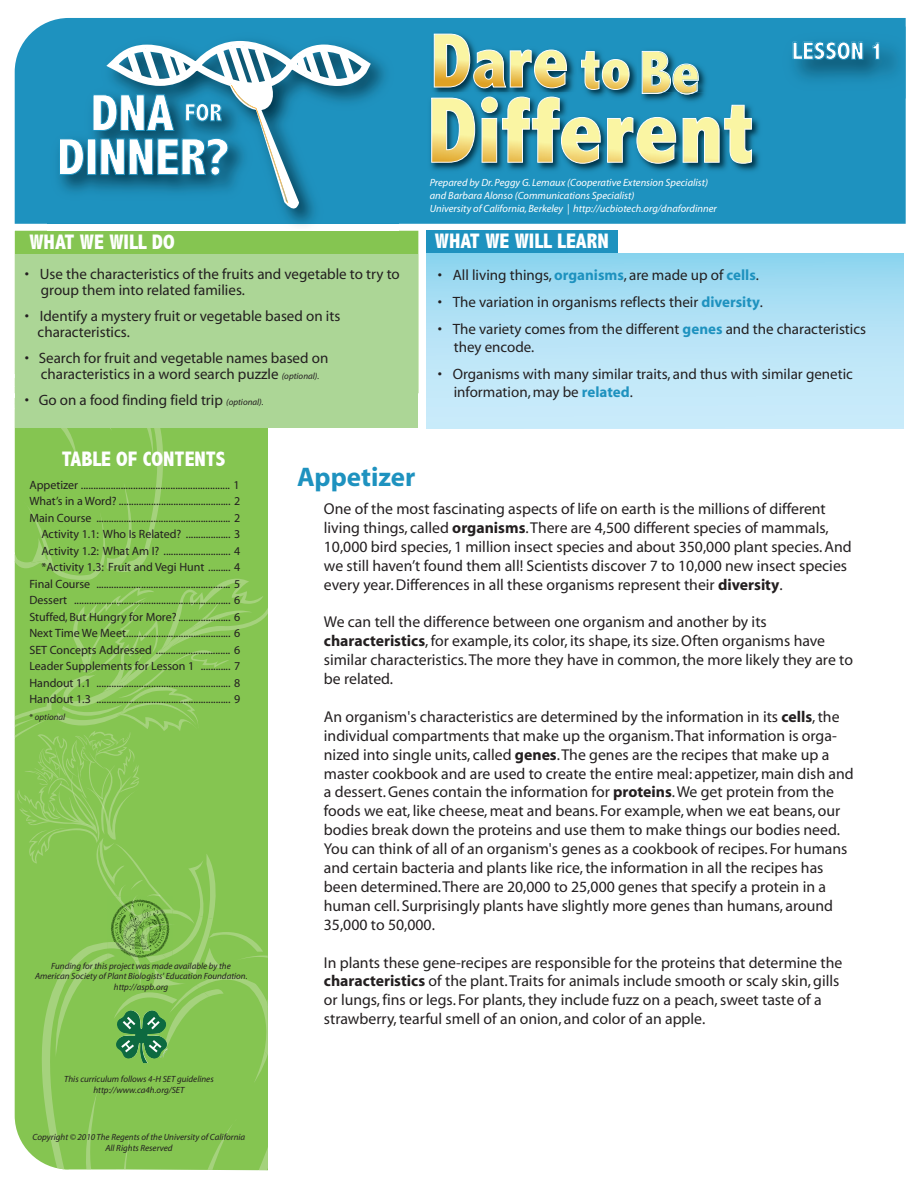
<style>
.page{position:relative;width:918px;height:1188px;background:#fff}
.page>*{position:absolute;margin:0;border:0;box-sizing:border-box;transform-origin:0 0}
.t1{font:800 condensed 52.35px/44.1px "Abadi";color:#fff;text-align:center}
.t2{font:700 27px "Myriad";color:#1e92bf}
.t3{font:800 condensed 24.9px "Abadi";color:#fff}
.t4{font:800 condensed 21px "Abadi";color:#fff}
.t5{font:15.75px/18.9px "Myriad";color:#231f20}
.t6{font:15px/16.5px "Myriad";color:#231f20}
.t7{font:12px/16.5px "Myriad";color:#231f20;text-align:right}
.t8{font:italic 10.5px/12.6px "Myriad";color:#fff}
.t9{font:italic 9px/10.8px "Myriad";color:#231f20;text-align:center}
.s1{font-style:italic;font-size:9px}
.s2{font-weight:700;color:#1e92bf}
.s3{font-style:normal}
.s4{font-weight:700}
</style>
<div class="page">
<div style="left:14px;top:230px;width:405px;height:164px;background:#85c551"></div>
<div style="left:15px;top:18px;width:891px;height:206px;background:#1e92bf"></div>
<img style="left:47px;top:31px;width:351px;height:205px">
<img style="left:47px;top:230px;width:351px;height:1px">
<svg style="left:59px;top:138px;width:25px;height:37px"></svg>
<div style="left:87px;top:139px;width:9px;height:36px;border:1px solid #1e92bf"></div>
<svg style="left:92px;top:41px;width:279px;height:175px;background:#3c91b2"></svg>
<img style="left:430px;top:30px;width:148px;height:63px">
<img style="left:427px;top:93px;width:336px;height:82px">
<svg style="left:431px;top:34px;width:321px;height:130px;background:#79aea5"></svg>
<div style="left:427px;top:230px;width:191px;height:24px;background:#1e92bf"></div>
<div style="left:427px;top:254px;width:477px;height:174px;background:linear-gradient(to bottom,#96d7f0,#d2eefc)"></div>
<div style="left:16px;top:254px;width:402px;height:174px;background:#acd696"></div>
<img style="left:780px;top:26px;width:126px;height:73px">
<svg style="left:793px;top:41px;width:71px;height:19px"></svg>
<svg style="left:872px;top:43px;width:8px;height:17px"></svg>
<svg style="left:14px;top:313px;width:254px;height:858px;background:#8dc75f"></svg>
<h1 class="t1" style="left:57px;top:91px;width:174px">DNA <sup>FOR<br></sup>DINNER?</h1>
<h3 class="t4" style="left:29px;top:230px;width:147px">WHAT WE WILL DO</h3>
<p class="t6" style="left:41px;top:266px;width:361px;text-indent:-16px">• Use the characteristics of the fruits and vegetable to try to group them into related families.</p>
<p class="t6" style="left:38px;top:308px;width:304px;text-indent:-13px">• Identify a mystery fruit or vegetable based on its characteristics.</p>
<p class="t6" style="left:25px;top:350px;width:305px;text-align:center">• Search for fruit and vegetable names based on characteristics in a word search puzzle <span class="s1">(optional).</span></p>
<p class="t6" style="left:25px;top:392px;width:240px">• Go on a food finding field trip <span class="s1">(optional).</span></p>
<p class="t8" style="left:430px;top:177px;width:289px">Prepared by Dr. Peggy G. Lemaux (Cooperative Extension Specialist) and Barbara Alonso (Communications Specialist)<br>University of California, Berkeley | http://ucbiotech.org/dnafordinner</p>
<h3 class="t4" style="left:435px;top:229px;width:175px">WHAT WE WILL LEARN</h3>
<h3 class="t3" style="left:792px;top:37px;width:93px">LESSON 1</h3>
<p class="t6" style="left:438px;top:267px;width:323px">• All living things, <span class="s2">organisms</span>, are made up of <span class="s2">cells</span>.</p>
<p class="t6" style="left:438px;top:294px;width:327px">• The variation in organisms reflects their <span class="s2">diversity</span>.</p>
<p class="t6" style="left:454px;top:320px;width:414px;line-height:18px;text-indent:-16px">• The variety comes from the different <span class="s2">genes</span> and the characteristics they encode.</p>
<p class="t6" style="left:454px;top:365px;width:401px;line-height:18px;text-indent:-16px">• Organisms with many similar traits, and thus with similar genetic information, may be <span class="s2">related</span>.</p>
<h3 class="t4" style="left:62px;top:447px;width:165px">TABLE OF CONTENTS</h3>
<p class="t7" style="left:29px;top:477px;width:213px">Appetizer ............................................................ 1<br>What’s in a Word? ............................................. 2<br>Main Course ...................................................... 2<br>Activity 1.1: Who Is Related? .................. 3<br>Activity 1.2: What Am I? ........................... 4 *Activity 1.3: Fruit and Vegi Hunt ......... 4<br>Final Course ...................................................... 5<br>Dessert ............................................................... 6<br>Stuffed, But Hungry for More? ..................... 6<br>Next Time We Meet.......................................... 6<br>SET Concepts Addressed .............................. 6<br>Leader Supplements for Lesson 1 ............ 7<br>Handout 1.1 ...................................................... 8<br>Handout 1.3 ...................................................... 9</p>
<p class="t9" style="left:29px;top:712px;width:37px"><span class="s3">*</span> optional</p>
<p class="t9" style="left:35px;top:960px;width:214px">Funding for this project was made available by the<br>American Society of Plant Biologists' Education Foundation. http://aspb.org</p>
<p class="t9" style="left:64px;top:1074px;width:151px">This curriculum follows 4-H SET guidelines http://www.ca4h.org/SET</p>
<p class="t9" style="left:33px;top:1132px;width:214px">Copyright © 2010 The Regents of the University of California<br>All Rights Reserved</p>
<h2 class="t2" style="left:297px;top:463px;width:120px">Appetizer</h2>
<p class="t5" style="left:324px;top:500px;width:529px">One of the most fascinating aspects of life on earth is the millions of different living things, called <span class="s4">organisms</span>. There are 4,500 different species of mammals, 10,000 bird species, 1 million insect species and about 350,000 plant species. And we still haven’t found them all! Scientists discover 7 to 10,000 new insect species every year. Differences in all these organisms represent their <span class="s4">diversity</span>.</p>
<p class="t5" style="left:324px;top:613px;width:531px">We can tell the difference between one organism and another by its <span class="s4">characteristics</span>, for example, its color, its shape, its size. Often organisms have similar characteristics. The more they have in common, the more likely they are to be related.</p>
<p class="t5" style="left:324px;top:708px;width:531px">An organism's characteristics are determined by the information in its <span class="s4">cells</span>, the individual compartments that make up the organism. That information is orga&shy;nized into single units, called <span class="s4">genes</span>. The genes are the recipes that make up a master cookbook and are used to create the entire meal: appetizer, main dish and a dessert. Genes contain the information for <span class="s4">proteins</span>. We get protein from the foods we eat, like cheese, meat and beans. For example, when we eat beans, our bodies break down the proteins and use them to make things our bodies need.<br>You can think of all of an organism's genes as a cookbook of recipes. For humans and certain bacteria and plants like rice, the information in all the recipes has been determined. There are 20,000 to 25,000 genes that specify a protein in a human cell. Surprisingly plants have slightly more genes than humans, around 35,000 to 50,000.</p>
<p class="t5" style="left:324px;top:954px;width:520px">In plants these gene-recipes are responsible for the proteins that determine the <span class="s4">characteristics</span> of the plant. Traits for animals include smooth or scaly skin, gills or lungs, fins or legs. For plants, they include fuzz on a peach, sweet taste of a strawberry, tearful smell of an onion, and color of an apple.</p>
</div>
